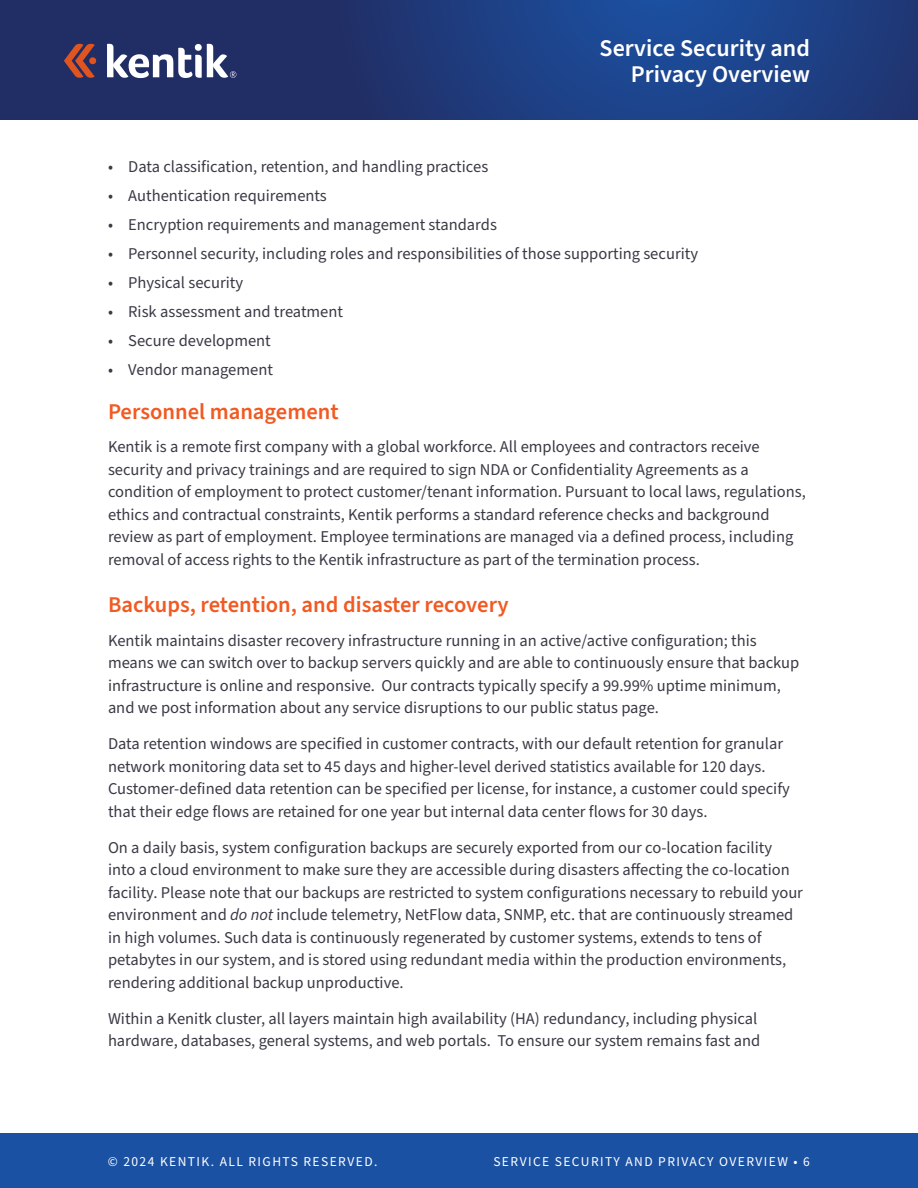
<style>
.page{position:relative;width:918px;height:1188px;background:#fff}
.page>*{position:absolute;margin:0;border:0;box-sizing:border-box;transform-origin:0 0}
.t1{font:600 24px/25.5px "Source Sans Pro";color:#fff;text-align:right}
.t2{font:600 22.5px "Source Sans Pro";color:#f15a22}
.t3{font:16.5px/22.5px "Source Sans Pro";color:#393a45}
.t4{font:13.5px "Source Sans Pro";letter-spacing:.105em;color:#fff}
.s1{font-style:italic}
</style>
<div class="page">
<svg style="left:0;top:0;width:918px;height:120px;background:#1f3979"></svg>
<div style="left:0;top:1134px;width:918px;height:54px;background:#1b51a3"></div>
<svg style="left:64px;top:44px;width:32px;height:34px"></svg>
<svg style="left:107px;top:44px;width:129px;height:34px"></svg>
<h1 class="t1" style="left:600px;top:36px;width:212px">Service Security and<br>Privacy Overview</h1>
<p class="t3" style="left:108px;top:156px;width:382px">• Data classification, retention, and handling practices</p>
<p class="t3" style="left:108px;top:185px;width:220px">• Authentication requirements</p>
<p class="t3" style="left:108px;top:214px;width:390px">• Encryption requirements and management standards</p>
<p class="t3" style="left:108px;top:243px;width:592px">• Personnel security, including roles and responsibilities of those supporting security</p>
<p class="t3" style="left:108px;top:272px;width:137px">• Physical security</p>
<p class="t3" style="left:108px;top:301px;width:237px">• Risk assessment and treatment</p>
<p class="t3" style="left:108px;top:330px;width:164px">• Secure development</p>
<p class="t3" style="left:108px;top:359px;width:166px">• Vendor management</p>
<h2 class="t2" style="left:108px;top:396px;width:232px">Personnel management</h2>
<p class="t3" style="left:108px;top:436px;width:699px">Kentik is a remote first company with a global workforce. All employees and contractors receive security and privacy trainings and are required to sign NDA or Confidentiality Agreements as a condition of employment to protect customer/tenant information. Pursuant to local laws, regulations, ethics and contractual constraints, Kentik performs a standard reference checks and background review as part of employment. Employee terminations are managed via a defined process, including removal of access rights to the Kentik infrastructure as part of the termination process.</p>
<h2 class="t2" style="left:108px;top:590px;width:402px">Backups, retention, and disaster recovery</h2>
<p class="t3" style="left:108px;top:629px;width:693px">Kentik maintains disaster recovery infrastructure running in an active/active configuration; this means we can switch over to backup servers quickly and are able to continuously ensure that backup infrastructure is online and responsive. Our contracts typically specify a 99.99% uptime minimum, and we post information about any service disruptions to our public status page.</p>
<p class="t3" style="left:108px;top:733px;width:683px">Data retention windows are specified in customer contracts, with our default retention for granular network monitoring data set to 45 days and higher-level derived statistics available for 120 days.<br>Customer-defined data retention can be specified per license, for instance, a customer could specify that their edge flows are retained for one year but internal data center flows for 30 days.</p>
<p class="t3" style="left:108px;top:836px;width:697px">On a daily basis, system configuration backups are securely exported from our co-location facility into a cloud environment to make sure they are accessible during disasters affecting the co-location facility. Please note that our backups are restricted to system configurations necessary to rebuild your environment and <span class="s1">do not</span> include telemetry, NetFlow data, SNMP, etc. that are continuously streamed in high volumes. Such data is continuously regenerated by customer systems, extends to tens of petabytes in our system, and is stored using redundant media within the production environments, rendering additional backup unproductive.</p>
<p class="t3" style="left:108px;top:1008px;width:654px">Within a Kenitk cluster, all layers maintain high availability (HA) redundancy, including physical hardware, databases, general systems, and web portals. To ensure our system remains fast and</p>
<p class="t4" style="left:108px;top:1153px;width:271px">© 2024 KENTIK. ALL RIGHTS RESERVED.</p>
<p class="t4" style="left:493px;top:1153px;width:318px">SERVICE SECURITY AND PRIVACY OVERVIEW • 6</p>
</div>
